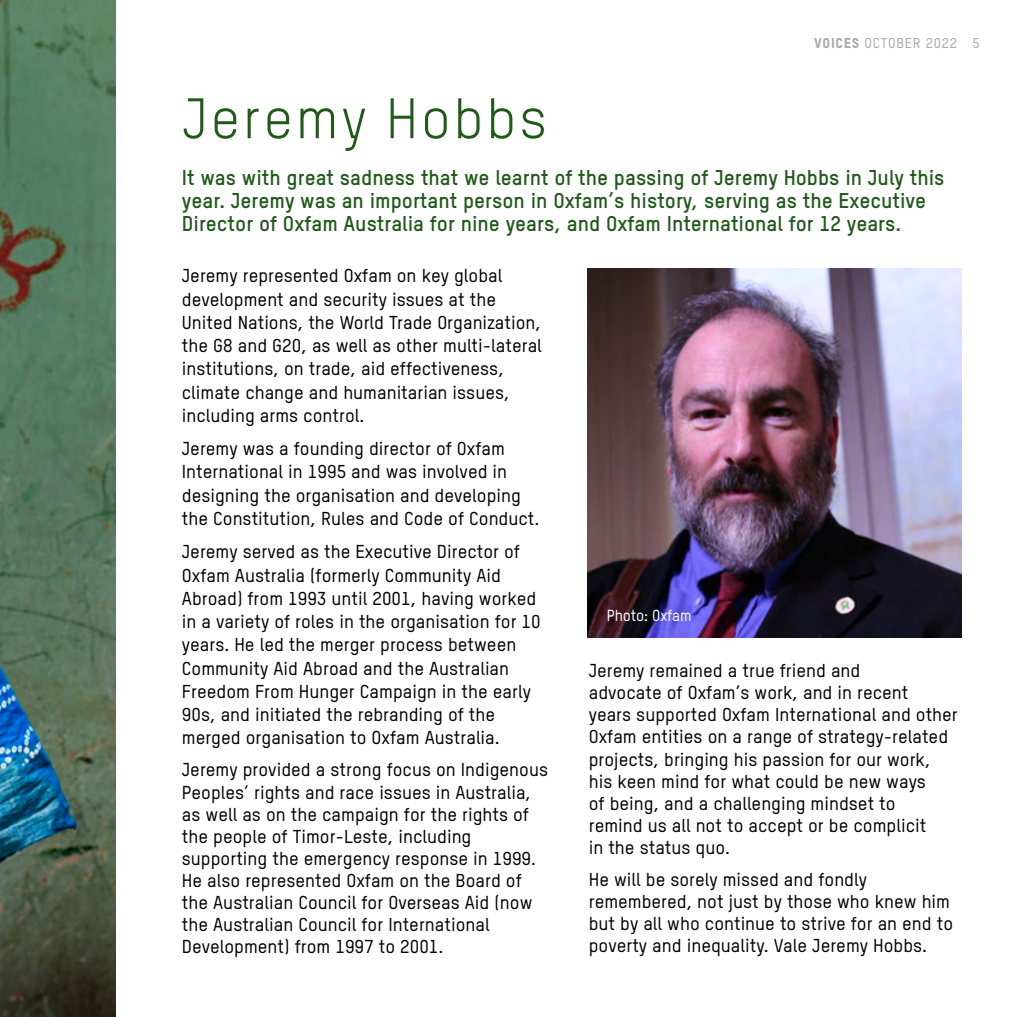
<style>
.page{position:relative;width:1017px;height:1017px;background:#fff}
.page>*{position:absolute;margin:0;border:0;box-sizing:border-box;transform-origin:0 0}
.t1{font:56px "Oxfam TSTARPRO";letter-spacing:.05em;color:#20591a}
.t2{font:700 21px/22.8px "Oxfam TSTARPRO";color:#20591a}
.t3{font:500 18.38px/22.1px "Oxfam TSTARPRO";color:#000}
.t4{font:500 15.75px "Oxfam TSTARPRO";letter-spacing:-.01em;color:#fff}
.t5{font:500 14px "Oxfam TSTARPRO";letter-spacing:.05em;color:#a7a9ac}
.s1{font-family:"Oxfam TSTARPRO Headline";font-weight:400}
</style>
<div class="page">
<img style="left:0;top:0;width:116px;height:744px">
<img style="left:0;top:744px;width:116px;height:273px">
<img style="left:587px;top:268px;width:375px;height:369px">
<h1 class="t1" style="left:182px;top:85px;width:366px">Jeremy Hobbs</h1>
<p class="t5" style="left:814px;top:35px;width:167px"><span class="s1">VOICES</span> OCTOBER 2022 5</p>
<p class="t2" style="left:182px;top:166px;width:764px">It was with great sadness that we learnt of the passing of Jeremy Hobbs in July this year. Jeremy was an important person in Oxfam’s history, serving as the Executive<br>Director of Oxfam Australia for nine years, and Oxfam International for 12 years.</p>
<p class="t3" style="left:182px;top:264px;width:362px;line-height:23.3px">Jeremy represented Oxfam on key global development and security issues at the United Nations, the World Trade Organization, the G8 and G20, as well as other multi-lateral institutions, on trade, aid effectiveness, climate change and humanitarian issues, including arms control.</p>
<p class="t3" style="left:182px;top:437px;width:359px;line-height:23.3px">Jeremy was a founding director of Oxfam International in 1995 and was involved in designing the organisation and developing the Constitution, Rules and Code of Conduct.</p>
<p class="t3" style="left:182px;top:540px;width:360px;line-height:23.3px">Jeremy served as the Executive Director of Oxfam Australia (formerly Community Aid Abroad) from 1993 until 2001, having worked in a variety of roles in the organisation for 10 years. He led the merger process between Community Aid Abroad and the Australian Freedom From Hunger Campaign in the early 90s, and initiated the rebranding of the merged organisation to Oxfam Australia.</p>
<p class="t3" style="left:182px;top:759px;width:368px">Jeremy provided a strong focus on Indigenous Peoples’ rights and race issues in Australia, as well as on the campaign for the rights of the people of Timor-Leste, including supporting the emergency response in 1999.<br>He also represented Oxfam on the Board of the Australian Council for Overseas Aid (now the Australian Council for International Development) from 1997 to 2001.</p>
<p class="t4" style="left:607px;top:606px;width:86px">Photo: Oxfam</p>
<p class="t3" style="left:589px;top:660px;width:371px">Jeremy remained a true friend and<br>advocate of Oxfam’s work, and in recent<br>years supported Oxfam International and other Oxfam entities on a range of strategy-related projects, bringing his passion for our work, his keen mind for what could be new ways<br>of being, and a challenging mindset to<br>remind us all not to accept or be complicit<br>in the status quo.</p>
<p class="t3" style="left:589px;top:868px;width:366px">He will be sorely missed and fondly remembered, not just by those who knew him but by all who continue to strive for an end to poverty and inequality. Vale Jeremy Hobbs.</p>
</div>
